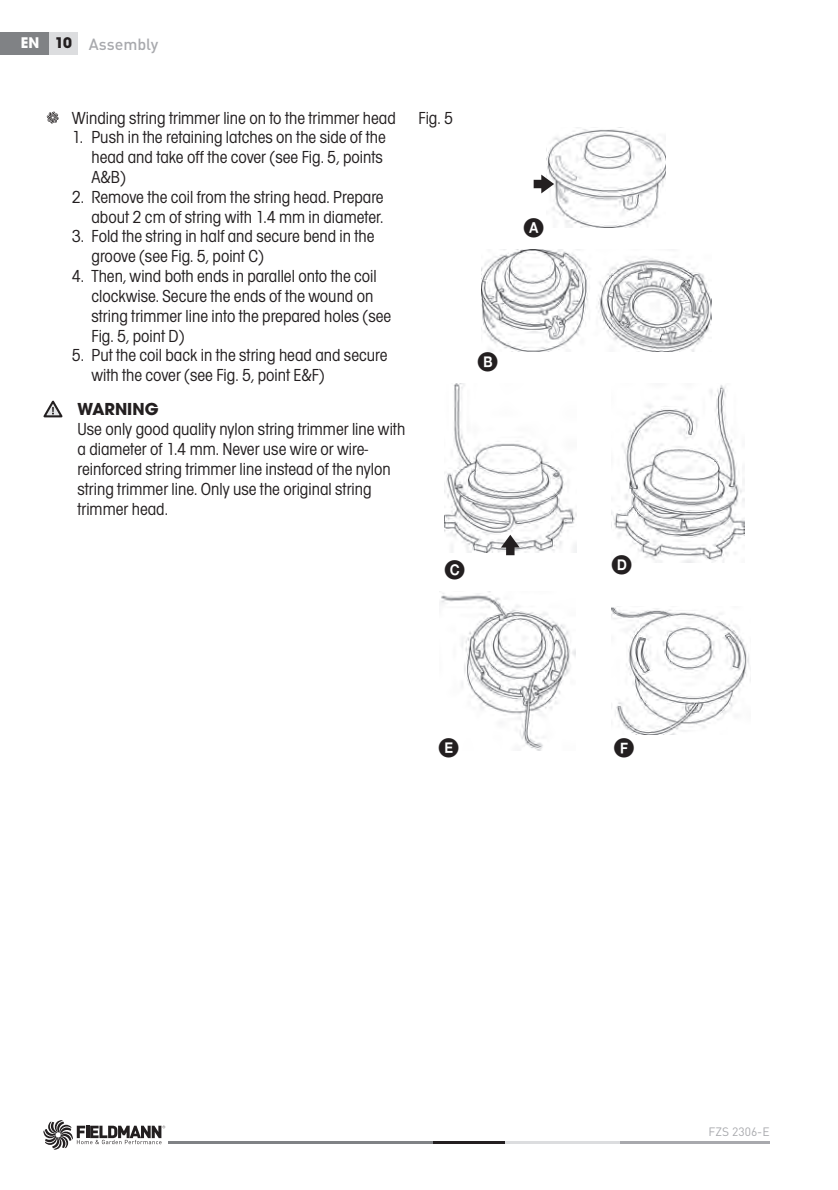
<style>
.page{position:relative;width:838px;height:1190px;background:#fff}
.page>*{position:absolute;margin:0;border:0;box-sizing:border-box;transform-origin:0 0}
.t1{font:20px "Zz 2";color:#231f20}
.t2{font:18px/19.8px "Avant Gar Got Itc TOT Boo Con";color:#231f20}
.t3{font:700 18px "Avant Gar Got Itc TOT";color:#231f20}
.t4{font:500 16px "DIN Pro";color:#a8a9ad}
.t5{font:700 16px "Avant Gar Got Itc TOT";color:#fff}
.t6{font:12px "DIN Pro";color:#a8a9ad}
.s1{color:#231f20}
</style>
<div class="page">
<hr style="left:619px;top:1140px;width:150px;height:3px;background:#a8a9ad">
<hr style="left:504px;top:1140px;width:115px;height:3px;background:#dcdddf">
<hr style="left:168px;top:1140px;width:264px;height:3px;background:#808285">
<hr style="left:432px;top:1140px;width:72px;height:3px;background:#231f20">
<svg style="left:43px;top:1120px;width:122px;height:29px"></svg>
<div style="left:0;top:32px;width:49px;height:23px;background:#808285"></div>
<div style="left:49px;top:32px;width:28px;height:23px;background:#dcdddf"></div>
<svg style="left:47px;top:112px;width:12px;height:12px"></svg>
<svg style="left:43px;top:400px;width:20px;height:17px"></svg>
<img style="left:481px;top:249px;width:230px;height:103px">
<img style="left:444px;top:383px;width:132px;height:169px">
<svg style="left:501px;top:534px;width:18px;height:21px"></svg>
<img style="left:611px;top:385px;width:133px;height:177px">
<img style="left:439px;top:591px;width:136px;height:159px">
<img style="left:611px;top:606px;width:138px;height:128px">
<img style="left:546px;top:127px;width:119px;height:100px">
<svg style="left:533px;top:174px;width:21px;height:19px"></svg>
<p class="t5" style="left:21px;top:37px;width:53px">EN <span class="s1">10</span></p>
<p class="t4" style="left:89px;top:38px;width:71px">Assembly</p>
<p class="t2" style="left:72px;top:109px;width:325px">Winding string trimmer line on to the trimmer head</p>
<p class="t2" style="left:91px;top:129px;width:296px;text-indent:-20px">1. Push in the retaining latches on the side of the head and take off the cover (see Fig. 5, points<br>A&amp;B)</p>
<p class="t2" style="left:72px;top:188px;width:313px;text-align:right">2. Remove the coil from the string head. Prepare about 2 cm of string with 1.4 mm in diameter.</p>
<p class="t2" style="left:91px;top:228px;width:284px;text-indent:-20px">3. Fold the string in half and secure bend in the groove (see Fig. 5, point C)</p>
<p class="t2" style="left:91px;top:268px;width:301px;text-indent:-20px">4. Then, wind both ends in parallel onto the coil clockwise. Secure the ends of the wound on string trimmer line into the prepared holes (see Fig. 5, point D)</p>
<p class="t2" style="left:91px;top:347px;width:297px;text-indent:-20px">5. Put the coil back in the string head and secure with the cover (see Fig. 5, point E&amp;F)</p>
<p class="t3" style="left:77px;top:403px;width:83px">WARNING</p>
<p class="t2" style="left:77px;top:421px;width:329px">Use only good quality nylon string trimmer line with a diameter of 1.4 mm. Never use wire or wire&shy;reinforced string trimmer line instead of the nylon string trimmer line. Only use the original string trimmer head.</p>
<p class="t2" style="left:418px;top:109px;width:36px">Fig. 5</p>
<p class="t1" style="left:477px;top:352px;width:23px">B</p>
<p class="t1" style="left:523px;top:218px;width:23px">A</p>
<p class="t1" style="left:444px;top:559px;width:23px">C</p>
<p class="t1" style="left:611px;top:555px;width:23px">D</p>
<p class="t1" style="left:438px;top:738px;width:23px">E</p>
<p class="t1" style="left:613px;top:738px;width:23px">F</p>
<p class="t6" style="left:708px;top:1126px;width:63px">FZS 2306-E</p>
</div>
